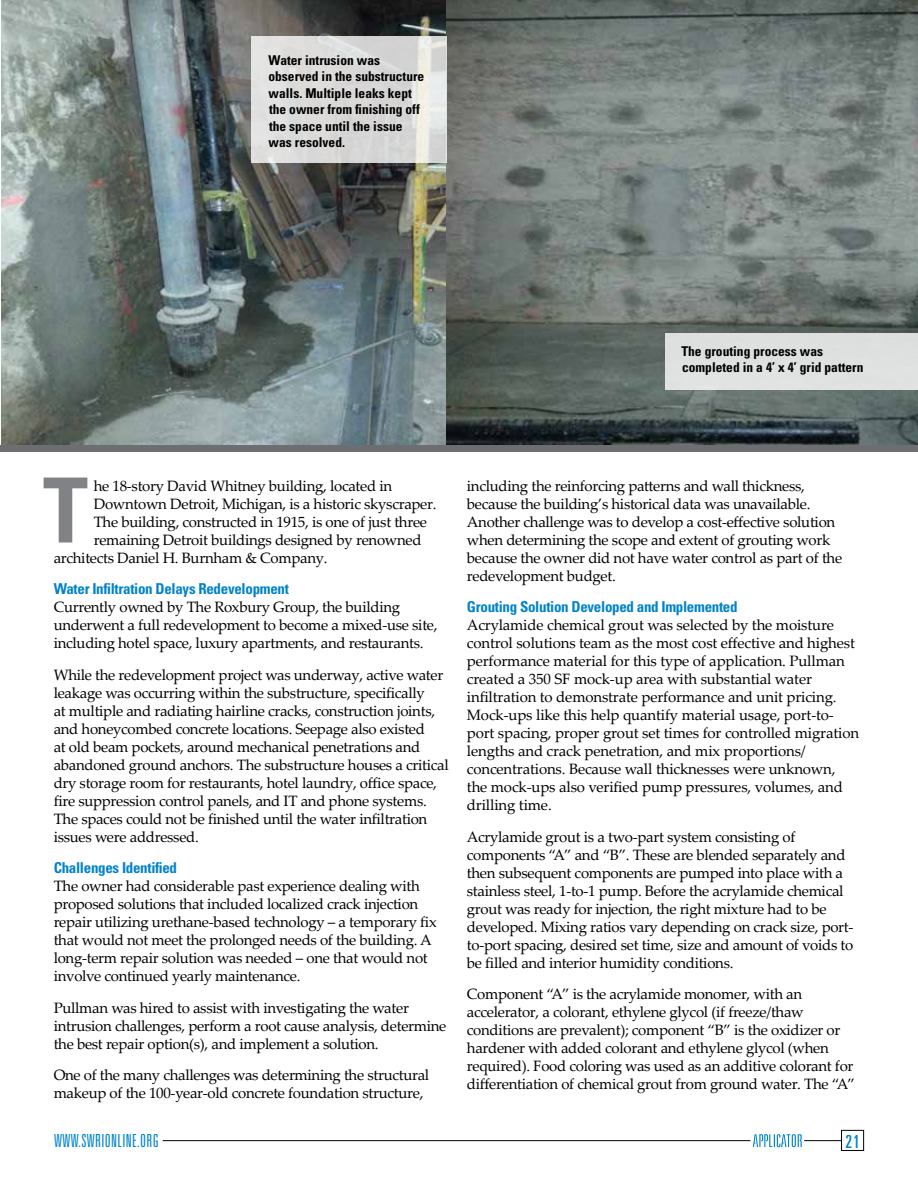
<style>
.page{position:relative;width:918px;height:1188px;background:#fff}
.page>*{position:absolute;margin:0;border:0;box-sizing:border-box;transform-origin:0 0}
.t1{font:700 condensed 90px "Univers";color:#808285}
.t2{font:300 ultra-condensed 18px "Univers";letter-spacing:.02em;color:#0083ca}
.t3{font:ultra-condensed 18px "Univers";color:#0083ca}
.t4{font:15px/18px "Palatino Linotype";letter-spacing:-.02em;color:#000}
.t5{font:700 condensed 15px "Univers";letter-spacing:-.02em;color:#0083ca}
.t6{font:700 condensed 13.5px/16.5px "Univers";color:#000}
</style>
<div class="page">
<div style="left:841px;top:1130px;width:23px;height:21px;border:1px solid #000"></div>
<hr style="left:804px;top:1140px;width:37px;height:1px;background:#000">
<hr style="left:163px;top:1140px;width:587px;height:1px;background:#000">
<svg style="left:753px;top:1134px;width:49px;height:13px"></svg>
<img style="left:1px;top:0;width:917px;height:445px">
<svg style="left:251px;top:36px;width:196px;height:126px;fill:#dbdad9"></svg>
<div style="left:665px;top:334px;width:253px;height:56px;background:#dee1e0"></div>
<div style="left:1px;top:445px;width:917px;height:7px;background:#6d6e71"></div>
<p class="t6" style="left:268px;top:52px;width:157px">Water intrusion was observed in the substructure walls. Multiple leaks kept the owner from finishing off the space until the issue was resolved.</p>
<p class="t6" style="left:681px;top:342px;width:184px">The grouting process was completed in a 4’ x 4’ grid pattern</p>
<h1 class="t1" style="left:43px;top:455px;width:46px">T</h1>
<p class="t4" style="left:94px;top:476px;width:300px">he 18-story David Whitney building, located in</p>
<p class="t4" style="left:94px;top:494px;width:344px">Downtown Detroit, Michigan, is a historic skyscraper.</p>
<p class="t4" style="left:94px;top:512px;width:335px">The building, constructed in 1915, is one of just three</p>
<p class="t4" style="left:94px;top:530px;width:329px">remaining Detroit buildings designed by renowned</p>
<p class="t4" style="left:54px;top:548px;width:275px">architects Daniel H. Burnham &amp; Company.</p>
<p class="t5" style="left:54px;top:580px;width:237px">Water Infiltration Delays Redevelopment</p>
<p class="t4" style="left:54px;top:597px;width:385px">Currently owned by The Roxbury Group, the building underwent a full redevelopment to become a mixed-use site, including hotel space, luxury apartments, and restaurants.</p>
<p class="t4" style="left:54px;top:665px;width:397px">While the redevelopment project was underway, active water leakage was occurring within the substructure, specifically<br>at multiple and radiating hairline cracks, construction joints, and honeycombed concrete locations. Seepage also existed<br>at old beam pockets, around mechanical penetrations and abandoned ground anchors. The substructure houses a critical dry storage room for restaurants, hotel laundry, office space, fire suppression control panels, and IT and phone systems.<br>The spaces could not be finished until the water infiltration issues were addressed.</p>
<p class="t5" style="left:54px;top:859px;width:125px">Challenges Identified</p>
<p class="t4" style="left:54px;top:876px;width:385px">The owner had considerable past experience dealing with proposed solutions that included localized crack injection repair utilizing urethane-based technology – a temporary fix that would not meet the prolonged needs of the building. A long-term repair solution was needed – one that would not involve continued yearly maintenance.</p>
<p class="t4" style="left:54px;top:998px;width:394px">Pullman was hired to assist with investigating the water intrusion challenges, perform a root cause analysis, determine the best repair option(s), and implement a solution.</p>
<p class="t4" style="left:54px;top:1065px;width:377px">One of the many challenges was determining the structural makeup of the 100-year-old concrete foundation structure,</p>
<p class="t4" style="left:467px;top:476px;width:377px">including the reinforcing patterns and wall thickness, because the building’s historical data was unavailable.<br>Another challenge was to develop a cost-effective solution when determining the scope and extent of grouting work because the owner did not have water control as part of the redevelopment budget.</p>
<p class="t5" style="left:467px;top:598px;width:272px">Grouting Solution Developed and Implemented</p>
<p class="t4" style="left:467px;top:615px;width:394px">Acrylamide chemical grout was selected by the moisture control solutions team as the most cost effective and highest performance material for this type of application. Pullman created a 350 SF mock-up area with substantial water infiltration to demonstrate performance and unit pricing.<br>Mock-ups like this help quantify material usage, port-to&shy;port spacing, proper grout set times for controlled migration lengths and crack penetration, and mix proportions/ concentrations. Because wall thicknesses were unknown, the mock-ups also verified pump pressures, volumes, and drilling time.</p>
<p class="t4" style="left:467px;top:827px;width:388px">Acrylamide grout is a two-part system consisting of components “A” and “B”. These are blended separately and then subsequent components are pumped into place with a stainless steel, 1-to-1 pump. Before the acrylamide chemical grout was ready for injection, the right mixture had to be developed. Mixing ratios vary depending on crack size, port&shy;to-port spacing, desired set time, size and amount of voids to be filled and interior humidity conditions.</p>
<p class="t4" style="left:467px;top:984px;width:389px">Component “A” is the acrylamide monomer, with an accelerator, a colorant, ethylene glycol (if freeze/thaw conditions are prevalent); component “B” is the oxidizer or hardener with added colorant and ethylene glycol (when required). Food coloring was used as an additive colorant for differentiation of chemical grout from ground water. The “A”</p>
<p class="t2" style="left:54px;top:1131px;width:106px">WWW.SWRIONLINE.ORG</p>
<p class="t3" style="left:845px;top:1132px;width:16px">21</p>
</div>
